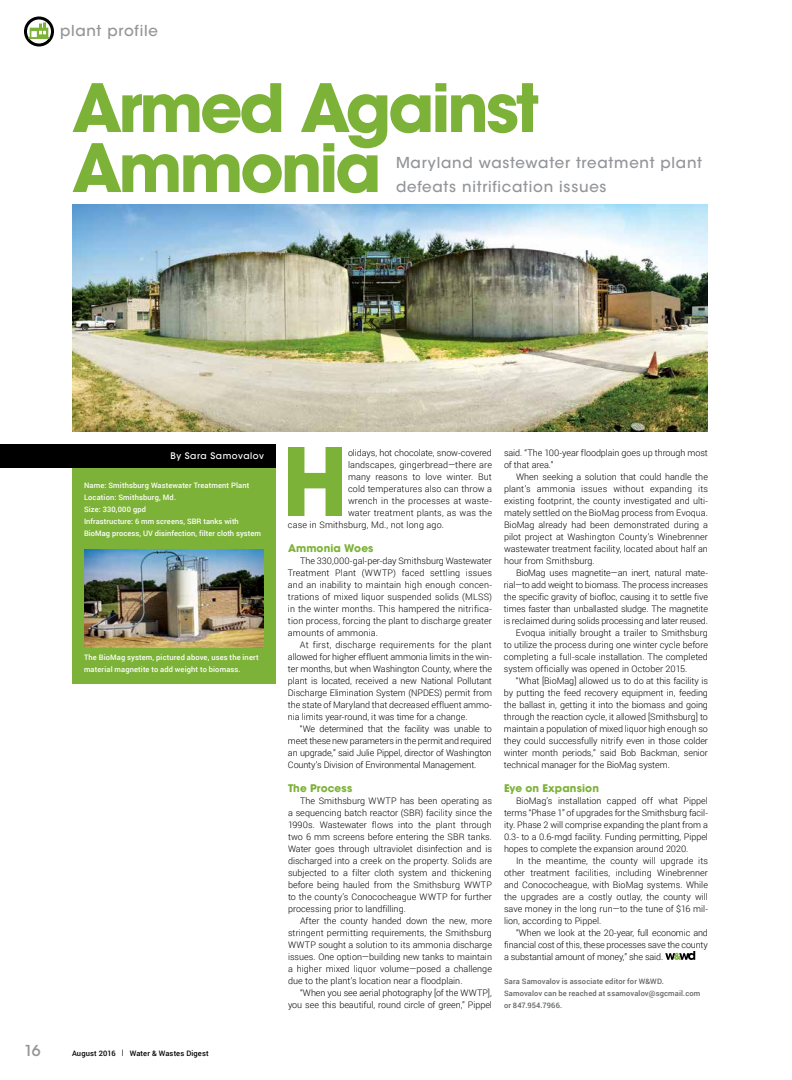
<style>
.page{position:relative;width:792px;height:1080px;background:#fff}
.page>*{position:absolute;margin:0;border:0;box-sizing:border-box;transform-origin:0 0}
.t1{font:700 66px/60px "ITC Avant Garde Std";letter-spacing:-.05em;color:#7db238}
.t2{font:500 15px/24px "ITC Avant Garde Std";letter-spacing:.05em;color:#939598}
.t3{font:700 10.5px "ITC Avant Garde Std";letter-spacing:.01em;color:#7db238}
.t4{font:300 9px/12px "Roboto";letter-spacing:-.005em;color:#000;text-align:justify}
.t5{font:300 9px "Roboto";letter-spacing:.015em;color:#000}
.t6{font:500 9px "ITC Avant Garde Std";letter-spacing:.06em;color:#fff}
.t7{font:500 7.5px/12px "Roboto";letter-spacing:.015em;color:#fff}
.t8{font:500 7.5px/12px "Roboto";letter-spacing:.02em;color:#636466}
.t9{font:500 7.5px "Roboto";letter-spacing:.02em;color:#000}
</style>
<div class="page">
<div style="left:24px;top:16px;width:30px;height:30px;border:3px solid #000;border-radius:50%"></div>
<svg style="left:28px;top:22px;width:21px;height:17px"></svg>
<img style="left:72px;top:204px;width:636px;height:228px">
<div style="left:72px;top:468px;width:204px;height:216px;background:#7db238"></div>
<div style="left:0;top:444px;width:276px;height:24px;background:#000"></div>
<svg style="left:665px;top:951px;width:30px;height:9px"></svg>
<img style="left:84px;top:549px;width:180px;height:99px">
<svg style="left:288px;top:447px;width:54px;height:69px"></svg>
<h2 class="t2" style="left:60px;top:19px;width:99px">plant profile</h2>
<h1 class="t1" style="left:72px;top:77px;width:469px">Armed Against<br>Ammonia</h1>
<h2 class="t2" style="left:396px;top:151px;width:308px">Maryland wastewater treatment plant defeats nitrification issues</h2>
<p class="t6" style="left:171px;top:450px;width:95px">By Sara Samovalov</p>
<p class="t7" style="left:84px;top:479px;width:178px">Name: Smithsburg Wastewater Treatment Plant Location: Smithsburg, Md.<br>Size: 330,000 gpd<br>Infrastructure: 6 mm screens, SBR tanks with BioMag process, UV disinfection, filter cloth system</p>
<p class="t7" style="left:84px;top:651px;width:176px">The BioMag system, pictured above, uses the inert material magnetite to add weight to biomass.</p>
<h2 class="t2" style="left:24px;top:1039px;width:18px">16</h2>
<p class="t9" style="left:72px;top:1048px;width:138px">August 2016 | Water &amp; Wastes Digest</p>
<p class="t4" style="left:348px;top:447px;width:145px">olidays, hot chocolate, snow-covered</p>
<p class="t5" style="left:348px;top:459px;width:145px">landscapes, gingerbread—there are</p>
<p class="t4" style="left:348px;top:470px;width:145px">many reasons to love winter. But</p>
<p class="t5" style="left:348px;top:483px;width:146px">cold temperatures also can throw a</p>
<p class="t5" style="left:348px;top:495px;width:145px">wrench in the processes at waste-</p>
<p class="t4" style="left:348px;top:506px;width:146px">water treatment plants, as was the</p>
<p class="t5" style="left:288px;top:519px;width:157px">case in Smithsburg, Md., not long ago.</p>
<p class="t3" style="left:288px;top:541px;width:87px">Ammonia Woes</p>
<p class="t4" style="left:288px;top:555px;width:206px;text-indent:12px">The 330,000-gal-per-day Smithsburg Wastewater Treatment Plant (WWTP) faced settling issues and an inability to maintain high enough concen&shy;trations of mixed liquor suspended solids (MLSS) in the winter months. This hampered the nitrifica&shy;tion process, forcing the plant to discharge greater amounts of ammonia.</p>
<p class="t4" style="left:288px;top:638px;width:206px;text-indent:12px">At first, discharge requirements for the plant allowed for higher effluent ammonia limits in the win&shy;ter months, but when Washington County, where the plant is located, received a new National Pollutant Discharge Elimination System (NPDES) permit from the state of Maryland that decreased effluent ammo&shy;nia limits year-round, it was time for a change.</p>
<p class="t4" style="left:288px;top:722px;width:206px;text-indent:12px">“We determined that the facility was unable to meet these new parameters in the permit and required an upgrade,” said Julie Pippel, director of Washington County’s Division of Environmental Management.</p>
<p class="t3" style="left:288px;top:781px;width:66px">The Process</p>
<p class="t4" style="left:288px;top:795px;width:206px;text-indent:12px">The Smithsburg WWTP has been operating as a sequencing batch reactor (SBR) facility since the 1990s. Wastewater flows into the plant through two 6 mm screens before entering the SBR tanks.<br>Water goes through ultraviolet disinfection and is discharged into a creek on the property. Solids are subjected to a filter cloth system and thickening before being hauled from the Smithsburg WWTP to the county’s Conococheague WWTP for further processing prior to landfilling.</p>
<p class="t4" style="left:288px;top:914px;width:206px;text-indent:12px">After the county handed down the new, more stringent permitting requirements, the Smithsburg WWTP sought a solution to its ammonia discharge issues. One option—building new tanks to maintain a higher mixed liquor volume—posed a challenge due to the plant’s location near a floodplain.</p>
<p class="t4" style="left:288px;top:986px;width:206px;text-align:right">“When you see aerial photography [of the WWTP], you see this beautiful, round circle of green,” Pippel</p>
<p class="t4" style="left:504px;top:446px;width:205px">said. “The 100-year floodplain goes up through most of that area.”</p>
<p class="t4" style="left:504px;top:470px;width:206px;text-indent:12px">When seeking a solution that could handle the plant’s ammonia issues without expanding its existing footprint, the county investigated and ulti&shy;mately settled on the BioMag process from Evoqua.<br>BioMag already had been demonstrated during a pilot project at Washington County’s Winebrenner wastewater treatment facility, located about half an hour from Smithsburg.</p>
<p class="t4" style="left:516px;top:566px;width:193px">BioMag uses magnetite—an inert, natural mate-</p>
<p class="t4" style="left:504px;top:578px;width:205px">rial—to add weight to biomass. The process increases</p>
<p class="t4" style="left:504px;top:590px;width:205px">the specific gravity of biofloc, causing it to settle five</p>
<p class="t4" style="left:504px;top:602px;width:205px">times faster than unballasted sludge. The magnetite</p>
<p class="t4" style="left:504px;top:614px;width:206px">is reclaimed during solids processing and later reused.</p>
<p class="t4" style="left:516px;top:626px;width:193px">Evoqua initially brought a trailer to Smithsburg</p>
<p class="t4" style="left:504px;top:638px;width:205px">to utilize the process during one winter cycle before</p>
<p class="t4" style="left:504px;top:650px;width:206px">completing a full-scale installation. The completed</p>
<p class="t4" style="left:504px;top:662px;width:185px">system officially was opened in October 2015.</p>
<p class="t4" style="left:516px;top:674px;width:193px">“What [BioMag] allowed us to do at this facility is</p>
<p class="t4" style="left:504px;top:686px;width:206px">by putting the feed recovery equipment in, feeding</p>
<p class="t4" style="left:504px;top:698px;width:205px">the ballast in, getting it into the biomass and going</p>
<p class="t4" style="left:504px;top:710px;width:205px">through the reaction cycle, it allowed [Smithsburg] to</p>
<p class="t4" style="left:504px;top:722px;width:206px">maintain a population of mixed liquor high enough so</p>
<p class="t4" style="left:504px;top:734px;width:206px">they could successfully nitrify even in those colder</p>
<p class="t4" style="left:504px;top:746px;width:206px">winter month periods,” said Bob Backman, senior</p>
<p class="t4" style="left:504px;top:758px;width:167px">technical manager for the BioMag system.</p>
<p class="t3" style="left:504px;top:781px;width:97px">Eye on Expansion</p>
<p class="t4" style="left:504px;top:795px;width:206px;text-indent:12px">BioMag’s installation capped off what Pippel terms “Phase 1” of upgrades for the Smithsburg facil&shy;ity. Phase 2 will comprise expanding the plant from a 0.3- to a 0.6-mgd facility. Funding permitting, Pippel hopes to complete the expansion around 2020.</p>
<p class="t4" style="left:504px;top:854px;width:206px;text-indent:12px">In the meantime, the county will upgrade its other treatment facilities, including Winebrenner and Conococheague, with BioMag systems. While the upgrades are a costly outlay, the county will save money in the long run—to the tune of $16 mil&shy;lion, according to Pippel.</p>
<p class="t4" style="left:504px;top:926px;width:205px;text-indent:12px">“When we look at the 20-year, full economic and financial cost of this, these processes save the county a substantial amount of money,” she said.</p>
<p class="t8" style="left:504px;top:975px;width:198px">Sara Samovalov is associate editor for W&amp;WD.<br>Samovalov can be reached at ssamovalov@sgcmail.com or 847.954.7966.</p>
</div>
